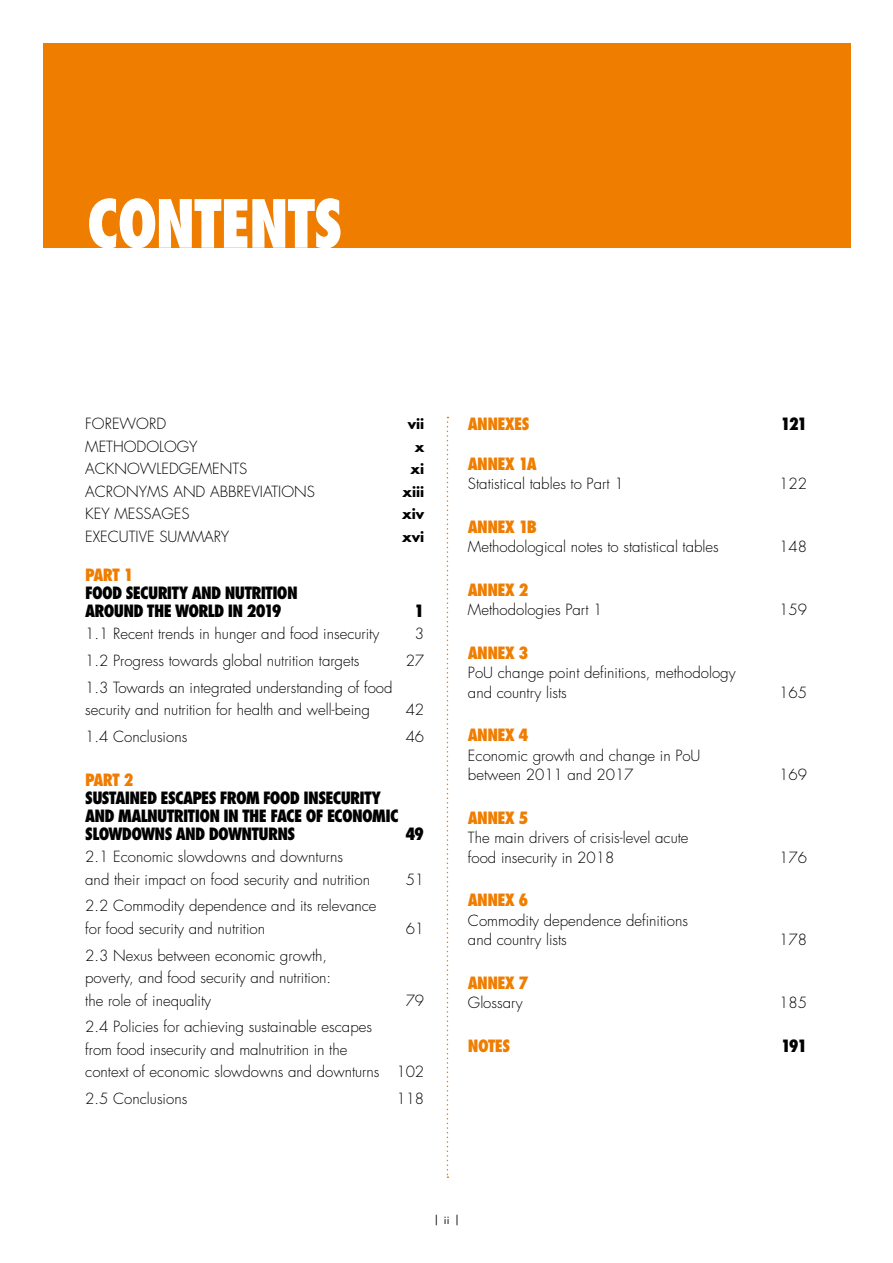
<style>
.page{position:relative;width:893px;height:1263px;background:#fff}
.page>*{position:absolute;margin:0;border:0;box-sizing:border-box;transform-origin:0 0}
.Heading_1_P1{font:800 condensed 64.5px "Futura Std";letter-spacing:-.04em;color:#fff;scale:.96 1}
.TOC1{font:800 condensed 16.5px/18px "Futura Std";letter-spacing:-.045em;color:#000}
.TOC1-2{font:800 condensed 16.5px "Futura Std";letter-spacing:-.04em;color:#ef7d00}
.TOC3{font:300 15px/22.5px "Futura Std";color:#000}
.TOC3-2{font:700 13.5px "Futura Std";color:#000}
.t1{font:10.5px "Futura Std";color:#000}
.s1{color:#ef7d00}
</style>
<div class="page">
<svg style="left:447px;top:417px;width:1px;height:761px"></svg>
<div style="left:43px;top:44px;width:808px;height:204px;background:#ef7d00"></div>
<p class="Heading_1_P1" style="left:87px;top:183px;width:268px">CONTENTS</p>
<p class="TOC3" style="left:85px;top:413px;width:82px">FOREWORD</p>
<p class="TOC3-2" style="left:408px;top:415px;width:18px">vii</p>
<p class="TOC3" style="left:85px;top:435px;width:114px">METHODOLOGY</p>
<p class="TOC3-2" style="left:415px;top:438px;width:11px">x</p>
<p class="TOC3" style="left:85px;top:458px;width:164px">ACKNOWLEDGEMENTS</p>
<p class="TOC3-2" style="left:411px;top:460px;width:15px">xi</p>
<p class="TOC3" style="left:85px;top:480px;width:231px">ACRONYMS AND ABBREVIATIONS</p>
<p class="TOC3-2" style="left:402px;top:483px;width:23px">xiii</p>
<p class="TOC3" style="left:85px;top:503px;width:106px">KEY MESSAGES</p>
<p class="TOC3-2" style="left:402px;top:505px;width:24px">xiv</p>
<p class="TOC3" style="left:85px;top:525px;width:146px">EXECUTIVE SUMMARY</p>
<p class="TOC3-2" style="left:402px;top:528px;width:24px">xvi</p>
<p class="TOC1" style="left:85px;top:566px;width:214px"><span class="s1">PART 1<br></span>FOOD SECURITY AND NUTRITION<br>AROUND THE WORLD IN 2019</p>
<p class="TOC1" style="left:414px;top:602px;width:11px">1</p>
<p class="TOC3" style="left:85px;top:623px;width:295px">1.1 Recent trends in hunger and food insecurity</p>
<p class="TOC3" style="left:415px;top:623px;width:11px">3</p>
<p class="TOC3" style="left:85px;top:650px;width:276px">1.2 Progress towards global nutrition targets</p>
<p class="TOC3" style="left:406px;top:650px;width:20px">27</p>
<p class="TOC3" style="left:85px;top:677px;width:309px">1.3 Towards an integrated understanding of food security and nutrition for health and well-being</p>
<p class="TOC3" style="left:406px;top:699px;width:20px">42</p>
<p class="TOC3" style="left:85px;top:726px;width:104px">1.4 Conclusions</p>
<p class="TOC3" style="left:406px;top:726px;width:20px">46</p>
<p class="TOC1" style="left:85px;top:770px;width:315px"><span class="s1">PART 2<br></span>SUSTAINED ESCAPES FROM FOOD INSECURITY<br>AND MALNUTRITION IN THE FACE OF ECONOMIC<br>SLOWDOWNS AND DOWNTURNS</p>
<p class="TOC1" style="left:406px;top:824px;width:20px">49</p>
<p class="TOC3" style="left:85px;top:846px;width:286px">2.1 Economic slowdowns and downturns and their impact on food security and nutrition</p>
<p class="TOC3" style="left:85px;top:895px;width:293px">2.2 Commodity dependence and its relevance for food security and nutrition</p>
<p class="TOC3" style="left:406px;top:868px;width:20px">51</p>
<p class="TOC3" style="left:406px;top:918px;width:20px">61</p>
<p class="TOC3" style="left:85px;top:944px;width:247px">2.3 Nexus between economic growth, poverty, and food security and nutrition: the role of inequality</p>
<p class="TOC3" style="left:406px;top:989px;width:20px">79</p>
<p class="TOC3" style="left:85px;top:1016px;width:340px">2.4 Policies for achieving sustainable escapes<br>from food insecurity and malnutrition in the<br>context of economic slowdowns and downturns 102</p>
<p class="TOC3" style="left:85px;top:1088px;width:104px">2.5 Conclusions</p>
<p class="TOC3" style="left:396px;top:1088px;width:29px">118</p>
<p class="TOC1-2" style="left:468px;top:414px;width:63px">ANNEXES</p>
<p class="TOC1" style="left:781px;top:415px;width:28px">121</p>
<p class="TOC1-2" style="left:468px;top:453px;width:70px">ANNEX 1A</p>
<p class="TOC3" style="left:468px;top:473px;width:157px">Statistical tables to Part 1</p>
<p class="TOC3" style="left:779px;top:473px;width:29px">122</p>
<p class="TOC1-2" style="left:468px;top:516px;width:70px">ANNEX 1B</p>
<p class="TOC3" style="left:468px;top:536px;width:252px">Methodological notes to statistical tables</p>
<p class="TOC3" style="left:779px;top:536px;width:29px">148</p>
<p class="TOC1-2" style="left:468px;top:579px;width:62px">ANNEX 2</p>
<p class="TOC3" style="left:468px;top:599px;width:136px">Methodologies Part 1</p>
<p class="TOC3" style="left:779px;top:599px;width:29px">159</p>
<p class="TOC1-2" style="left:468px;top:642px;width:62px">ANNEX 3</p>
<p class="TOC3" style="left:468px;top:663px;width:269px;line-height:19.5px">PoU change point definitions, methodology and country lists</p>
<p class="TOC3" style="left:779px;top:681px;width:29px">165</p>
<p class="TOC1-2" style="left:468px;top:725px;width:62px">ANNEX 4</p>
<p class="TOC3" style="left:468px;top:746px;width:234px;line-height:19.5px">Economic growth and change in PoU between 2011 and 2017</p>
<p class="TOC1-2" style="left:468px;top:807px;width:62px">ANNEX 5</p>
<p class="TOC3" style="left:468px;top:828px;width:222px;line-height:19.5px">The main drivers of crisis-level acute food insecurity in 2018</p>
<p class="TOC1-2" style="left:468px;top:890px;width:62px">ANNEX 6</p>
<p class="TOC3" style="left:468px;top:911px;width:221px;line-height:19.5px">Commodity dependence definitions and country lists</p>
<p class="TOC3" style="left:779px;top:764px;width:29px">169</p>
<p class="TOC3" style="left:779px;top:846px;width:29px">176</p>
<p class="TOC3" style="left:779px;top:929px;width:29px">178</p>
<p class="TOC1-2" style="left:468px;top:972px;width:62px">ANNEX 7</p>
<p class="TOC3" style="left:468px;top:992px;width:56px">Glossary</p>
<p class="TOC3" style="left:779px;top:992px;width:29px">185</p>
<p class="TOC1-2" style="left:468px;top:1035px;width:44px">NOTES</p>
<p class="TOC1" style="left:781px;top:1036px;width:28px">191</p>
<p class="t1" style="left:433px;top:1213px;width:28px">| ii |</p>
</div>
